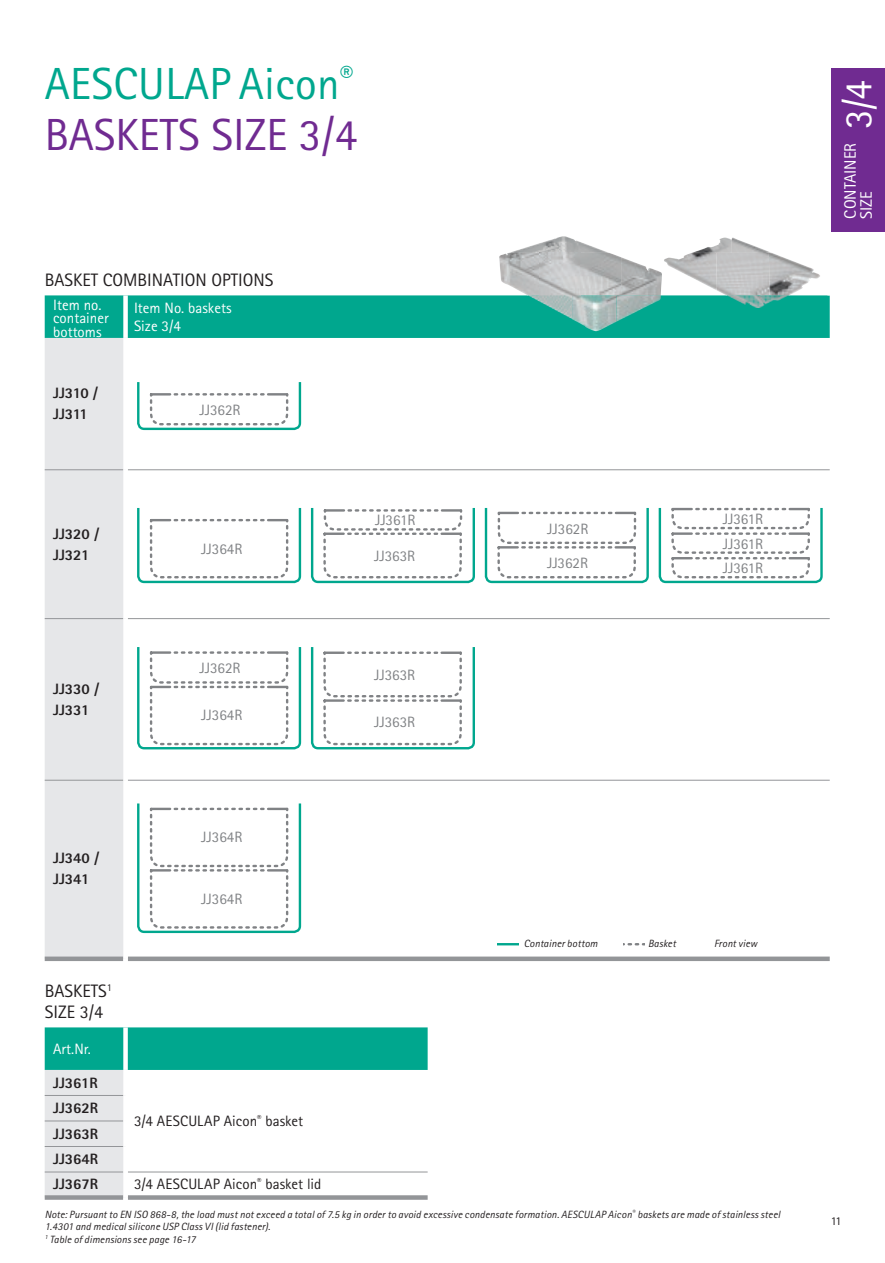
<style>
.page{position:relative;width:885px;height:1263px;background:#fff}
.page>*{position:absolute;margin:0;border:0;box-sizing:border-box;transform-origin:0 0}
.t1{font:45px/51px "Rotis Sans Serif Pro";letter-spacing:.01em;color:#702b91}
.t2{font:39px "Rotis Sans Serif Pro";color:#fff}
.t3{font:18px/21px "Rotis Sans Serif Pro";color:#231f20}
.t4{font:16.5px/15.8px "Rotis Sans Serif Pro";letter-spacing:-.005em;color:#fff}
.t5{font:15px/24.6px "Rotis Sans Serif Pro";color:#808285;text-align:justify}
.t6{font:800 15px/21px "Rotis Sans Serif Pro";color:#231f20}
.t7{font:15px/13.5px "Rotis Sans Serif Pro";color:#fff}
.t8{font:15px "Rotis Sans Serif Pro";letter-spacing:.005em;color:#231f20}
.t9{font:800 15px/21px "Rotis Sans Serif Pro";letter-spacing:-.02em;color:#231f20}
.t10{font:12px "Rotis Sans Serif Pro";color:#231f20}
.t11{font:italic 10.5px/12.6px "Rotis Sans Serif Pro";letter-spacing:.01em;color:#231f20}
.s1{color:#00a78e}
</style>
<div class="page">
<div style="left:45px;top:295px;width:784px;height:43px;background:#00a78e"></div>
<div style="left:45px;top:338px;width:78px;height:618px;background:#e6e7e9"></div>
<div style="left:45px;top:956px;width:78px;height:5px;background:#939598"></div>
<div style="left:128px;top:956px;width:701px;height:5px;background:#939598"></div>
<hr style="left:45px;top:780px;width:78px;height:1px;background:#939598">
<hr style="left:128px;top:780px;width:701px;height:1px;background:#939598">
<hr style="left:45px;top:469px;width:78px;height:1px;background:#939598">
<hr style="left:128px;top:469px;width:701px;height:1px;background:#939598">
<hr style="left:45px;top:618px;width:78px;height:1px;background:#939598">
<hr style="left:128px;top:618px;width:701px;height:1px;background:#939598">
<div style="left:123px;top:295px;width:5px;height:43px;background:#fff"></div>
<svg style="left:137px;top:382px;width:164px;height:48px"></svg>
<svg style="left:137px;top:508px;width:164px;height:75px"></svg>
<svg style="left:311px;top:508px;width:164px;height:75px"></svg>
<svg style="left:484px;top:508px;width:164px;height:75px"></svg>
<svg style="left:658px;top:508px;width:164px;height:75px"></svg>
<svg style="left:311px;top:647px;width:164px;height:102px"></svg>
<svg style="left:45px;top:1027px;width:382px;height:168px"></svg>
<div style="left:45px;top:1195px;width:78px;height:5px;background:#939598"></div>
<div style="left:128px;top:1195px;width:299px;height:5px;background:#939598"></div>
<hr style="left:45px;top:1095px;width:78px;height:1px;background:#939598">
<hr style="left:45px;top:1120px;width:78px;height:1px;background:#939598">
<hr style="left:45px;top:1146px;width:78px;height:1px;background:#939598">
<hr style="left:45px;top:1171px;width:78px;height:1px;background:#939598">
<hr style="left:128px;top:1171px;width:299px;height:1px;background:#939598">
<div style="left:123px;top:1027px;width:5px;height:43px;background:#fff"></div>
<div style="left:123px;top:1070px;width:5px;height:25px;background:#fff"></div>
<div style="left:123px;top:1095px;width:5px;height:26px;background:#fff"></div>
<div style="left:123px;top:1121px;width:5px;height:25px;background:#fff"></div>
<div style="left:123px;top:1146px;width:5px;height:26px;background:#fff"></div>
<div style="left:123px;top:1172px;width:5px;height:25px;background:#fff"></div>
<svg style="left:137px;top:647px;width:164px;height:102px"></svg>
<svg style="left:137px;top:803px;width:164px;height:130px"></svg>
<div style="left:831px;top:68px;width:53px;height:163px;background:#702b91"></div>
<svg style="left:623px;top:943px;width:21px;height:3px"></svg>
<svg style="left:497px;top:943px;width:21px;height:3px"></svg>
<img style="left:509px;top:236px;width:100px;height:17px">
<img style="left:499px;top:253px;width:122px;height:42px">
<img style="left:621px;top:257px;width:41px;height:38px">
<img style="left:527px;top:295px;width:45px;height:24px">
<img style="left:572px;top:295px;width:44px;height:36px">
<img style="left:616px;top:295px;width:44px;height:27px">
<img style="left:692px;top:237px;width:80px;height:16px">
<img style="left:664px;top:253px;width:52px;height:37px">
<img style="left:716px;top:253px;width:104px;height:42px">
<img style="left:726px;top:295px;width:63px;height:13px">
<h1 class="t1" style="left:45px;top:59px;width:314px"><span class="s1">AESCULAP Aicon</span><sup>®<br></sup>BASKETS SIZE 3/4</h1>
<h3 class="t3" style="left:45px;top:270px;width:230px">BASKET COMBINATION OPTIONS</h3>
<h3 class="t7" style="left:53px;top:298px;width:57px">Item no. container bottoms</h3>
<h3 class="t7" style="left:134px;top:299px;width:99px;line-height:18px">Item No. baskets<br>Size 3/4</h3>
<h3 class="t9" style="left:53px;top:383px;width:46px">JJ310 /<br>JJ311</h3>
<h3 class="t6" style="left:53px;top:523px;width:47px">JJ320 /<br>JJ321</h3>
<h3 class="t6" style="left:53px;top:678px;width:47px">JJ330 /<br>JJ331</h3>
<h3 class="t5" style="left:199px;top:398px;width:43px">JJ362R</h3>
<h3 class="t5" style="left:201px;top:536px;width:43px">JJ364R</h3>
<h3 class="t5" style="left:199px;top:656px;width:43px">JJ362R</h3>
<h3 class="t5" style="left:201px;top:703px;width:43px">JJ364R</h3>
<h3 class="t6" style="left:53px;top:847px;width:47px">JJ340 /<br>JJ341</h3>
<h3 class="t5" style="left:201px;top:825px;width:43px">JJ364R</h3>
<h3 class="t5" style="left:201px;top:886px;width:43px">JJ364R</h3>
<h3 class="t3" style="left:45px;top:981px;width:69px">BASKETS<sup>1<br></sup>SIZE 3/4</h3>
<h3 class="t7" style="left:53px;top:1042px;width:39px">Art.Nr.</h3>
<h3 class="t6" style="left:53px;top:1072px;width:46px">JJ361R</h3>
<h3 class="t6" style="left:53px;top:1096px;width:47px;line-height:25.2px;text-align:justify">JJ362R JJ363R JJ364R JJ367R</h3>
<h3 class="t8" style="left:134px;top:1112px;width:170px">3/4 AESCULAP Aicon<sup>®</sup> basket</h3>
<h3 class="t8" style="left:134px;top:1175px;width:189px">3/4 AESCULAP Aicon<sup>®</sup> basket lid</h3>
<h3 class="t5" style="left:375px;top:508px;width:42px">JJ361R</h3>
<h3 class="t5" style="left:374px;top:543px;width:43px">JJ363R</h3>
<h3 class="t5" style="left:374px;top:662px;width:43px">JJ363R</h3>
<h3 class="t5" style="left:374px;top:710px;width:43px">JJ363R</h3>
<h3 class="t5" style="left:547px;top:517px;width:43px">JJ362R</h3>
<h3 class="t5" style="left:547px;top:551px;width:43px">JJ362R</h3>
<h3 class="t5" style="left:722px;top:507px;width:42px">JJ361R JJ361R JJ361R</h3>
<p class="t11" style="left:523px;top:937px;width:75px">Container bottom</p>
<p class="t11" style="left:648px;top:937px;width:29px">Basket</p>
<p class="t11" style="left:714px;top:937px;width:45px">Front view</p>
<p class="t11" style="left:45px;top:1208px;width:737px">Note: Pursuant to EN ISO 868-8, the load must not exceed a total of 7.5 kg in order to avoid excessive condensate formation. AESCULAP Aicon<sup>®</sup> baskets are made of stainless steel<br>1.4301 and medical silicone USP Class VI (lid fastener).<br><sup>1</sup> Table of dimensions see page 16-17</p>
<h2 class="t2" style="left:835px;top:129px;width:50px;rotate:-90deg">3/4</h2>
<h3 class="t4" style="left:842px;top:219px;width:77px;rotate:-90deg">CONTAINER<br>SIZE</h3>
<p class="t10" style="left:830px;top:1213px;width:12px">11</p>
</div>
